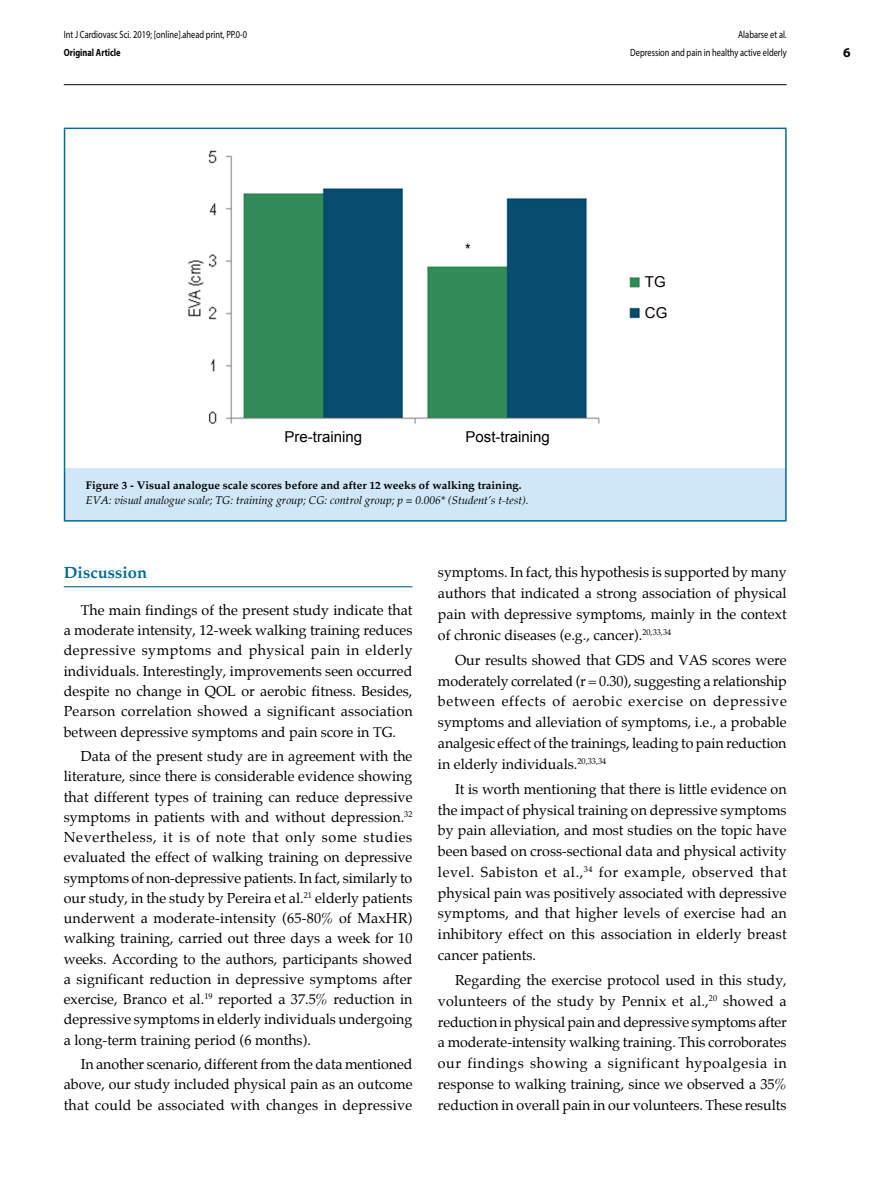
<style>
.page{position:relative;width:893px;height:1191px;background:#fff}
.page>*{position:absolute;margin:0;border:0;box-sizing:border-box;transform-origin:0 0}
.t1{font:700 16.5px "Palatino";color:#006c95}
.t2{font:15px/30.8px "Arial";color:#000}
.t3{font:14.25px/20.2px "Palatino";color:#000;text-align:justify}
.t4{font:700 13.5px "Myriad Pro";color:#000}
.t5{font:italic 11.25px "Palatino";color:#000}
.t6{font:700 11.25px "Palatino";color:#000}
.t7{font:10.5px/18px "Myriad Pro";color:#000;text-align:right;scale:.8 1}
.t8{font:700 10.5px "Myriad Pro";color:#000;scale:.8 1}
</style>
<div class="page">
<hr style="left:64px;top:84px;width:723px;height:1px;background:#000">
<div style="left:65px;top:468px;width:721px;height:53px;background:#cfe7f6"></div>
<hr style="left:64px;top:468px;width:1px;height:52px;background:#006c95">
<hr style="left:785px;top:468px;width:2px;height:52px;background:#006c95">
<hr style="left:64px;top:520px;width:723px;height:1px;background:#006c95">
<hr style="left:64px;top:128px;width:723px;height:1px;background:#006c95">
<hr style="left:64px;top:129px;width:1px;height:339px;background:#006c95">
<hr style="left:785px;top:129px;width:2px;height:339px;background:#006c95">
<img style="left:188px;top:150px;width:452px;height:274px">
<hr style="left:64px;top:586px;width:348px;height:1px;background:#006c95">
<p class="t7" style="left:64px;top:25px;width:231px">Int J Cardiovasc Sci. 2019; [online].ahead print, PP.0-0</p>
<p class="t8" style="left:64px;top:45px;width:73px">Original Article</p>
<p class="t7" style="left:630px;top:25px;width:197px">Alabarse et al.<br>Depression and pain in healthy active elderly</p>
<p class="t4" style="left:843px;top:44px;width:9px">6</p>
<p class="t2" style="left:285px;top:421px;width:79px">Pre-training</p>
<p class="t2" style="left:466px;top:421px;width:86px">Post-training</p>
<p class="t6" style="left:86px;top:478px;width:437px">Figure 3 - Visual analogue scale scores before and after 12 weeks of walking training.</p>
<p class="t5" style="left:86px;top:493px;width:444px">EVA: visual analogue scale; TG: training group; CG: control group; p = 0.006* (Student’s t-test).</p>
<p class="t2" style="left:645px;top:266px;width:24px">TG<br>CG</p>
<p class="t1" style="left:64px;top:562px;width:85px">Discussion</p>
<p class="t3" style="left:64px;top:600px;width:350px;text-indent:17px">The main findings of the present study indicate that a moderate intensity, 12-week walking training reduces depressive symptoms and physical pain in elderly individuals. Interestingly, improvements seen occurred despite no change in QOL or aerobic fitness. Besides, Pearson correlation showed a significant association between depressive symptoms and pain score in TG.</p>
<p class="t3" style="left:64px;top:746px;width:350px;text-indent:17px">Data of the present study are in agreement with the literature, since there is considerable evidence showing that different types of training can reduce depressive symptoms in patients with and without depression.<sup>32<br></sup>Nevertheless, it is of note that only some studies evaluated the effect of walking training on depressive symptoms of non-depressive patients. In fact, similarly to our study, in the study by Pereira et al.<sup>21</sup> elderly patients underwent a moderate-intensity (65-80% of MaxHR) walking training, carried out three days a week for 10 weeks. According to the authors, participants showed a significant reduction in depressive symptoms after exercise, Branco et al.<sup>19</sup> reported a 37.5% reduction in depressive symptoms in elderly individuals undergoing a long-term training period (6 months).</p>
<p class="t3" style="left:64px;top:1054px;width:350px;text-indent:17px">In another scenario, different from the data mentioned above, our study included physical pain as an outcome that could be associated with changes in depressive</p>
<p class="t3" style="left:438px;top:562px;width:350px;line-height:20.9px">symptoms. In fact, this hypothesis is supported by many authors that indicated a strong association of physical pain with depressive symptoms, mainly in the context of chronic diseases (e.g., cancer).<sup>20,33,34</sup></p>
<p class="t3" style="left:438px;top:650px;width:350px;line-height:20.9px;text-indent:17px">Our results showed that GDS and VAS scores were moderately correlated (r = 0.30), suggesting a relationship between effects of aerobic exercise on depressive symptoms and alleviation of symptoms, i.e., a probable analgesic effect of the trainings, leading to pain reduction in elderly individuals.<sup>20,33,34</sup></p>
<p class="t3" style="left:438px;top:779px;width:350px;line-height:20.7px;text-indent:17px">It is worth mentioning that there is little evidence on the impact of physical training on depressive symptoms by pain alleviation, and most studies on the topic have been based on cross-sectional data and physical activity level. Sabiston et al.,<sup>34</sup> for example, observed that physical pain was positively associated with depressive symptoms, and that higher levels of exercise had an inhibitory effect on this association in elderly breast cancer patients.</p>
<p class="t3" style="left:438px;top:970px;width:350px;line-height:20.7px;text-indent:17px">Regarding the exercise protocol used in this study, volunteers of the study by Pennix et al.,<sup>20</sup> showed a reduction in physical pain and depressive symptoms after a moderate-intensity walking training. This corroborates our findings showing a significant hypoalgesia in response to walking training, since we observed a 35% reduction in overall pain in our volunteers. These results</p>
</div>
